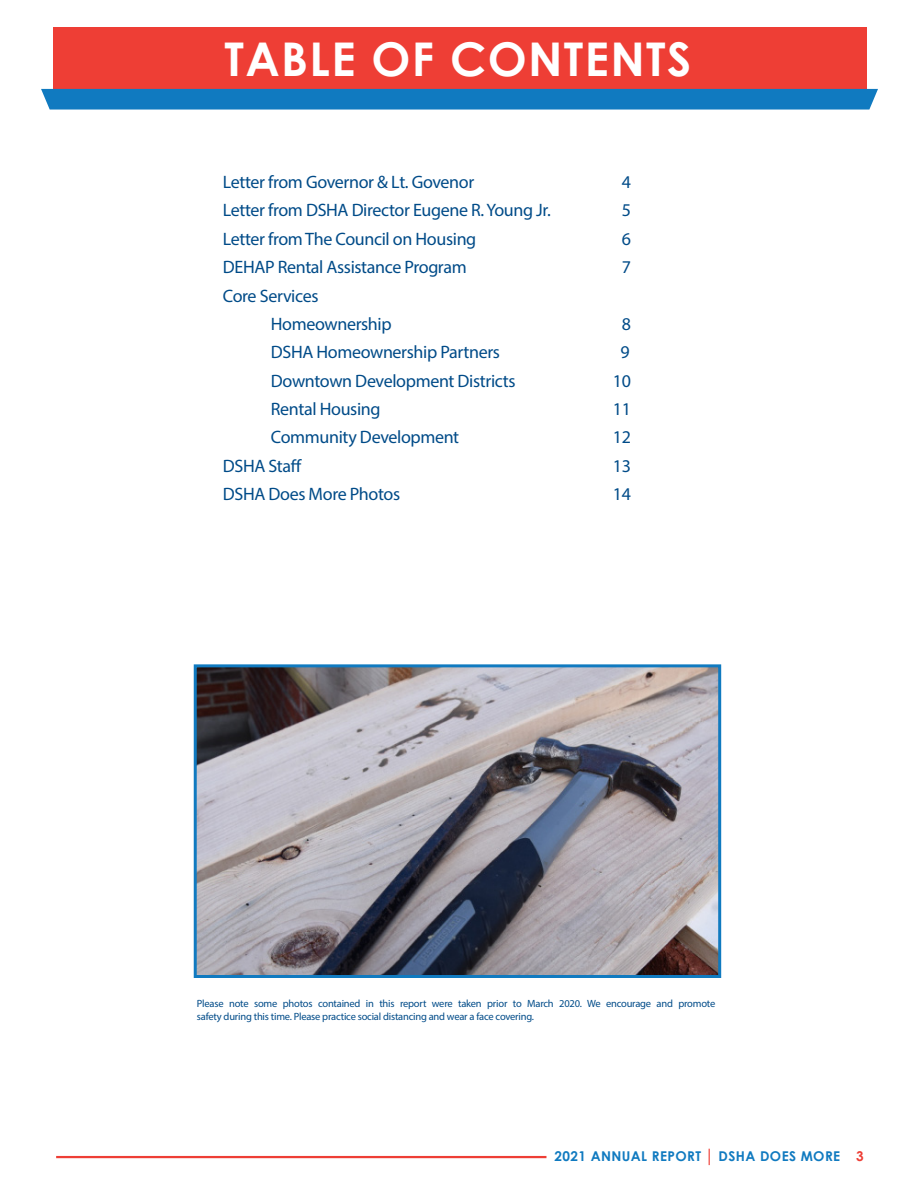
<style>
.page{position:relative;width:918px;height:1188px;background:#fff}
.page>*{position:absolute;margin:0;border:0;box-sizing:border-box;transform-origin:0 0}
.t1{font:700 46.5px "Century Gothic";letter-spacing:.03em;color:#fff}
.t2{font:18px "Myriad Pro";letter-spacing:-.02em;color:#004b88}
.t3{font:700 13.5px "Century Gothic";letter-spacing:.03em;color:#107ac0}
.t4{font:10.5px/12.6px "Myriad Pro";letter-spacing:-.02em;color:#004b88}
.s1{color:#ee3e35}
</style>
<div class="page">
<div style="left:53px;top:27px;width:813px;height:72px;background:#ee3e35"></div>
<div style="left:41px;top:89px;width:837px;height:21px;background:#107ac0"></div>
<hr style="left:56px;top:1156px;width:490px;height:2px;background:#ee3e35">
<img style="left:198px;top:668px;width:519px;height:306px">
<div style="left:194px;top:664px;width:527px;height:314px;border:3px solid #107ac0"></div>
<h1 class="t1" style="left:225px;top:24px;width:468px">TABLE OF CONTENTS</h1>
<p class="t2" style="left:223px;top:171px;width:253px">Letter from Governor &amp; Lt. Govenor</p>
<p class="t2" style="left:622px;top:171px;width:11px">4</p>
<p class="t2" style="left:223px;top:199px;width:330px">Letter from DSHA Director Eugene R. Young Jr.</p>
<p class="t2" style="left:622px;top:199px;width:11px">5</p>
<p class="t2" style="left:223px;top:228px;width:255px">Letter from The Council on Housing</p>
<p class="t2" style="left:622px;top:228px;width:11px">6</p>
<p class="t2" style="left:223px;top:256px;width:245px">DEHAP Rental Assistance Program</p>
<p class="t2" style="left:622px;top:256px;width:11px">7</p>
<p class="t2" style="left:223px;top:284px;width:97px">Core Services</p>
<p class="t2" style="left:271px;top:313px;width:122px">Homeownership</p>
<p class="t2" style="left:622px;top:313px;width:11px">8</p>
<p class="t2" style="left:271px;top:341px;width:231px">DSHA Homeownership Partners</p>
<p class="t2" style="left:621px;top:341px;width:11px">9</p>
<p class="t2" style="left:271px;top:369px;width:246px">Downtown Development Districts</p>
<p class="t2" style="left:613px;top:369px;width:20px">10</p>
<p class="t2" style="left:271px;top:398px;width:111px">Rental Housing</p>
<p class="t2" style="left:613px;top:398px;width:20px">11</p>
<p class="t2" style="left:271px;top:426px;width:190px">Community Development</p>
<p class="t2" style="left:613px;top:426px;width:20px">12</p>
<p class="t2" style="left:223px;top:454px;width:81px">DSHA Staff</p>
<p class="t2" style="left:613px;top:454px;width:20px">13</p>
<p class="t2" style="left:223px;top:483px;width:179px">DSHA Does More Photos</p>
<p class="t2" style="left:613px;top:483px;width:20px">14</p>
<p class="t4" style="left:197px;top:997px;width:520px">Please note some photos contained in this report were taken prior to March 2020. We encourage and promote safety during this time. Please practice social distancing and wear a face covering.</p>
<p class="t3" style="left:555px;top:1146px;width:311px">2021 ANNUAL REPORT <span class="s1">│</span> DSHA DOES MORE <span class="s1">3</span></p>
</div>
